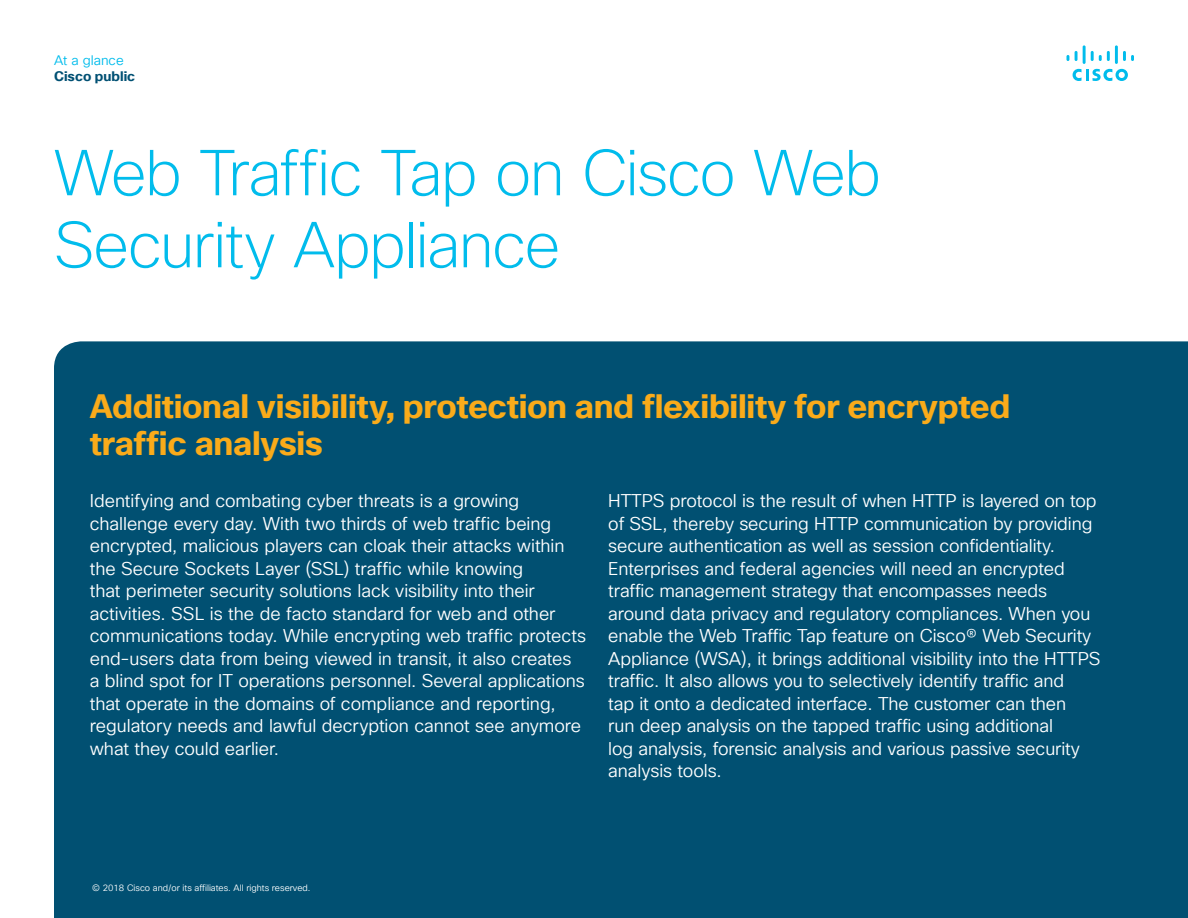
<style>
.page{position:relative;width:1188px;height:918px;background:#fff}
.page>*{position:absolute;margin:0;border:0;box-sizing:border-box;transform-origin:0 0}
.Title_Headline{font:200 63px/72px "Cisco Sans TT";letter-spacing:-.025em;color:#01bcec}
.Intro_Heading{font:700 33px/37.5px "Cisco Sans TT";letter-spacing:-.01em;color:#faab1a}
.Body_White{font:18px/22.5px "Cisco Sans TT Light";letter-spacing:-.005em;color:#fff}
.Intro{font:18px/22.5px "Cisco Sans TT Light";letter-spacing:-.005em;color:#fff}
.t1{font:700 13.5px "Cisco Sans TT";color:#005073}
.t2{font:13.5px "Cisco Sans TT Light";color:#01bcec}
.Footer_white{font:9px "Cisco Sans TT Light";color:#fff}
</style>
<div class="page">
<svg style="left:1073px;top:69px;width:55px;height:12px"></svg>
<svg style="left:1067px;top:55px;width:2px;height:6px"></svg>
<svg style="left:1075px;top:51px;width:3px;height:10px"></svg>
<hr style="left:1083px;top:45px;width:3px;height:19px;background:#01bcec">
<svg style="left:1091px;top:51px;width:19px;height:10px"></svg>
<hr style="left:1115px;top:45px;width:3px;height:19px;background:#01bcec">
<svg style="left:1123px;top:51px;width:11px;height:10px"></svg>
<div style="left:54px;top:341px;width:1134px;height:577px;background:#015072"></div>
<p class="t2" style="left:54px;top:51px;width:71px">At a glance</p>
<p class="t1" style="left:54px;top:67px;width:83px">Cisco public</p>
<p class="Title_Headline" style="left:54px;top:139px;width:828px">Web Traffic Tap on Cisco Web<br>Security Appliance</p>
<p class="Intro_Heading" style="left:90px;top:388px;width:922px">Additional visibility, protection and flexibility for encrypted traffic analysis</p>
<p class="Intro" style="left:90px;top:490px;width:498px">Identifying and combating cyber threats is a growing challenge every day. With two thirds of web traffic being encrypted, malicious players can cloak their attacks within the Secure Sockets Layer (SSL) traffic while knowing<br>that perimeter security solutions lack visibility into their activities. SSL is the de facto standard for web and other communications today. While encrypting web traffic protects end-users data from being viewed in transit, it also creates<br>a blind spot for IT operations personnel. Several applications that operate in the domains of compliance and reporting, regulatory needs and lawful decryption cannot see anymore what they could earlier.</p>
<p class="Body_White" style="left:608px;top:490px;width:494px">HTTPS protocol is the result of when HTTP is layered on top of SSL, thereby securing HTTP communication by providing secure authentication as well as session confidentiality.<br>Enterprises and federal agencies will need an encrypted traffic management strategy that encompasses needs around data privacy and regulatory compliances. When you enable the Web Traffic Tap feature on Cisco® Web Security Appliance (WSA), it brings additional visibility into the HTTPS traffic. It also allows you to selectively identify traffic and<br>tap it onto a dedicated interface. The customer can then<br>run deep analysis on the tapped traffic using additional<br>log analysis, forensic analysis and various passive security analysis tools.</p>
<p class="Footer_white" style="left:92px;top:882px;width:220px">© 2018 Cisco and/or its affiliates. All rights reserved.</p>
</div>
